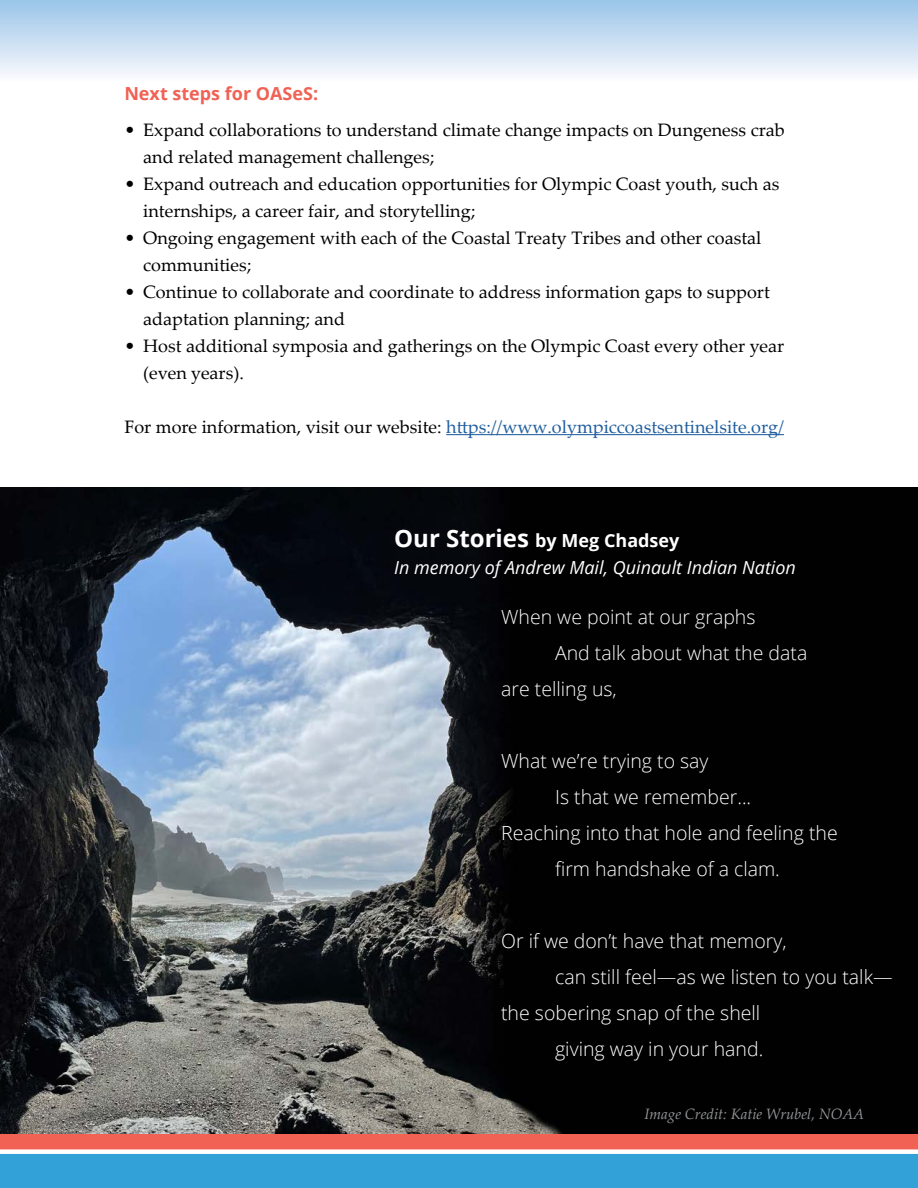
<style>
.page{position:relative;width:918px;height:1188px;background:#fff}
.page>*{position:absolute;margin:0;border:0;box-sizing:border-box;transform-origin:0 0}
.t1{font:300 19.5px "Open Sans";color:#fff}
.t2{font:18px/27px "Palatino Linotype";color:#000}
.t3{font:18px "Palatino Linotype";color:#215e9e}
.t4{font:italic 18px "Open Sans";color:#fff}
.t5{font:700 18px "Open Sans";color:#fff}
.Subhead{font:700 18px "Open Sans";color:#f16154}
.t6{font:italic 15px "Palatino Linotype";color:#939598}
.s1{color:#000}
.s2{font-size:24px}
</style>
<div class="page">
<img style="left:0;top:488px;width:918px;height:646px">
<div style="left:0;top:1149px;width:918px;height:39px;background:#32a1d8"></div>
<div style="left:0;top:1134px;width:918px;height:15px;background:#f16154"></div>
<div style="left:0;top:1149px;width:918px;height:5px;background:#fff"></div>
<svg style="left:0;top:0;width:918px;height:75px"></svg>
<hr style="left:446px;top:434px;width:338px;height:1px;background:#215e9e">
<p class="Subhead" style="left:124px;top:81px;width:195px">Next steps for OASeS:</p>
<p class="t2" style="left:143px;top:115px;width:643px;text-indent:-19px">• Expand collaborations to understand climate change impacts on Dungeness crab and related management challenges;</p>
<p class="t2" style="left:143px;top:169px;width:638px;text-indent:-19px">• Expand outreach and education opportunities for Olympic Coast youth, such as internships, a career fair, and storytelling;</p>
<p class="t2" style="left:143px;top:223px;width:620px;text-indent:-19px">• Ongoing engagement with each of the Coastal Treaty Tribes and other coastal communities;</p>
<p class="t2" style="left:143px;top:277px;width:628px;text-indent:-19px">• Continue to collaborate and coordinate to address information gaps to support adaptation planning; and</p>
<p class="t2" style="left:143px;top:331px;width:642px;text-indent:-19px">• Host additional symposia and gatherings on the Olympic Coast every other year (even years).</p>
<p class="t3" style="left:124px;top:414px;width:661px"><span class="s1">For more information, visit our website:</span> https://www.olympiccoastsentinelsite.org/</p>
<p class="t5" style="left:394px;top:528px;width:287px"><span class="s2">Our Stories</span> by Meg Chadsey</p>
<p class="t4" style="left:394px;top:555px;width:403px">In memory of Andrew Mail, Quinault Indian Nation</p>
<p class="t1" style="left:501px;top:604px;width:256px">When we point at our graphs</p>
<p class="t1" style="left:555px;top:640px;width:254px">And talk about what the data</p>
<p class="t1" style="left:501px;top:676px;width:117px">are telling us,</p>
<p class="t1" style="left:501px;top:748px;width:209px">What we’re trying to say</p>
<p class="t1" style="left:555px;top:784px;width:198px">Is that we remember...</p>
<p class="t1" style="left:501px;top:820px;width:338px">Reaching into that hole and feeling the</p>
<p class="t1" style="left:555px;top:856px;width:226px">firm handshake of a clam.</p>
<p class="t1" style="left:501px;top:928px;width:287px">Or if we don’t have that memory,</p>
<p class="t1" style="left:555px;top:964px;width:339px">can still feel—as we listen to you talk—</p>
<p class="t1" style="left:501px;top:1000px;width:261px">the sobering snap of the shell</p>
<p class="t1" style="left:555px;top:1036px;width:210px">giving way in your hand.</p>
<p class="t6" style="left:645px;top:1103px;width:221px">Image Credit: Katie Wrubel, NOAA</p>
</div>
